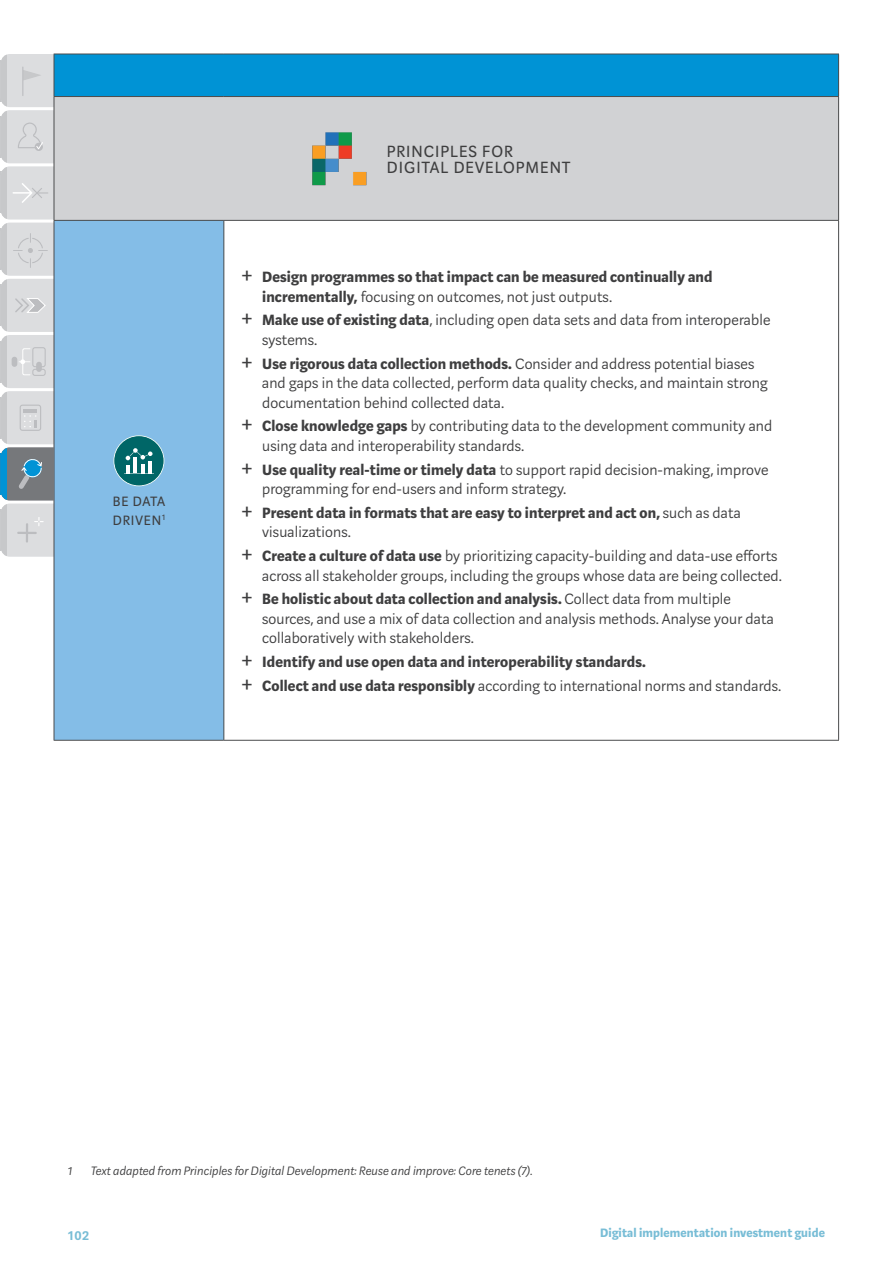
<style>
.page{position:relative;width:893px;height:1263px;background:#fff}
.page>*{position:absolute;margin:0;border:0;box-sizing:border-box;transform-origin:0 0}
.t1{font:18px/16.5px "Marat Sans";letter-spacing:.06em;color:#3e3e3f}
.t2{font:300 16.5px/19.5px "Marat Sans";letter-spacing:.01em;color:#3e3e3f}
.t3{font:700 16.5px/19.5px "Marat Sans";letter-spacing:.01em;color:#3e3e3f}
.Divider_Principles{font:15px/19.5px "Marat Sans";letter-spacing:.06em;color:#3e3e3f}
.t4{font:600 15px "Marat Sans";color:#78bdd6}
.DIIG_--_Footnotes{font:italic 300 13.5px "Marat Sans";letter-spacing:.01em;color:#3e3e3f}
.t5{font:700 13.5px "Marat Sans";letter-spacing:.01em;color:#78bdd6}
.s1{font-weight:300;font-size:27px}
.s2{font-weight:300}
.s3{font-size:27px}
.s4{font-weight:700}
</style>
<div class="page">
<hr style="left:0;top:172px;width:4px;height:41px;background:#c7c8ca">
<hr style="left:0;top:341px;width:4px;height:41px;background:#c7c8ca">
<hr style="left:0;top:509px;width:4px;height:42px;background:#c7c8ca">
<hr style="left:0;top:116px;width:4px;height:41px;background:#c7c8ca">
<hr style="left:0;top:285px;width:4px;height:41px;background:#c7c8ca">
<hr style="left:0;top:61px;width:4px;height:41px;background:#c7c8ca">
<hr style="left:0;top:229px;width:4px;height:41px;background:#c7c8ca">
<hr style="left:0;top:397px;width:4px;height:41px;background:#c7c8ca">
<svg style="left:0;top:453px;width:1px;height:42px"></svg>
<div style="left:54px;top:54px;width:785px;height:43px;background:#0093d5"></div>
<div style="left:54px;top:97px;width:785px;height:123px;background:#d1d2d4"></div>
<div style="left:54px;top:220px;width:170px;height:520px;background:#84bde7"></div>
<hr style="left:54px;top:54px;width:170px;height:1px;background:#4b4c4d">
<hr style="left:54px;top:54px;width:1px;height:42px;background:#4b4c4d">
<hr style="left:224px;top:54px;width:615px;height:1px;background:#4b4c4d">
<hr style="left:838px;top:54px;width:1px;height:42px;background:#4b4c4d">
<hr style="left:54px;top:96px;width:170px;height:1px;background:#4b4c4d">
<hr style="left:54px;top:97px;width:1px;height:123px;background:#4b4c4d">
<hr style="left:224px;top:96px;width:615px;height:1px;background:#4b4c4d">
<hr style="left:838px;top:97px;width:1px;height:123px;background:#4b4c4d">
<hr style="left:54px;top:220px;width:170px;height:1px;background:#4b4c4d">
<hr style="left:54px;top:221px;width:1px;height:519px;background:#4b4c4d">
<hr style="left:224px;top:220px;width:615px;height:1px;background:#4b4c4d">
<hr style="left:223px;top:221px;width:1px;height:519px;background:#4b4c4d">
<hr style="left:838px;top:221px;width:1px;height:519px;background:#4b4c4d">
<hr style="left:54px;top:740px;width:170px;height:1px;background:#4b4c4d">
<hr style="left:224px;top:740px;width:615px;height:1px;background:#4b4c4d">
<img style="left:313px;top:132px;width:54px;height:53px">
<div style="left:114px;top:436px;width:50px;height:50px;background:#006667;border-radius:50%"></div>
<div style="left:113px;top:435px;width:51px;height:51px;border:1px solid #fff;border-radius:50%"></div>
<svg style="left:124px;top:448px;width:30px;height:26px"></svg>
<svg style="left:1px;top:54px;width:53px;height:503px;background:#cdd1d4"></svg>
<p class="Divider_Principles" style="left:113px;top:492px;width:54px">BE DATA<br>DRIVEN<sup>1</sup></p>
<p class="t1" style="left:387px;top:143px;width:185px">PRINCIPLES FOR<br>DIGITAL DEVELOPMENT</p>
<p class="t3" style="left:262px;top:267px;width:452px;text-indent:-21px"><span class="s1">+</span> Design programmes so that impact can be measured continually and incrementally, <span class="s2">focusing on outcomes, not just outputs.</span></p>
<p class="t2" style="left:262px;top:311px;width:510px;text-indent:-21px"><span class="s3">+</span> <span class="s4">Make use of existing data</span>, including open data sets and data from interoperable systems.</p>
<p class="t2" style="left:262px;top:354px;width:507px;text-indent:-21px"><span class="s3">+</span> <span class="s4">Use rigorous data collection methods.</span> Consider and address potential biases and gaps in the data collected, perform data quality checks, and maintain strong documentation behind collected data.</p>
<p class="t2" style="left:262px;top:417px;width:512px;text-indent:-21px"><span class="s3">+</span> <span class="s4">Close knowledge gaps</span> by contributing data to the development community and using data and interoperability standards.</p>
<p class="t2" style="left:262px;top:460px;width:508px;text-indent:-21px"><span class="s3">+</span> <span class="s4">Use quality real-time or timely data</span> to support rapid decision-making, improve programming for end-users and inform strategy.</p>
<p class="t3" style="left:262px;top:503px;width:480px;text-indent:-21px"><span class="s1">+</span> Present data in formats that are easy to interpret and act on,<span class="s2">such as data visualizations.</span></p>
<p class="t2" style="left:241px;top:546px;width:543px;text-align:right"><span class="s3">+</span> <span class="s4">Create a culture of data use</span> by prioritizing capacity-building and data-use efforts across all stakeholder groups, including the groups whose data are being collected.</p>
<p class="t2" style="left:262px;top:590px;width:513px;text-indent:-21px"><span class="s3">+</span> <span class="s4">Be holistic about data collection and analysis.</span> Collect data from multiple sources, and use a mix of data collection and analysis methods. Analyse your data collaboratively with stakeholders.</p>
<p class="t3" style="left:241px;top:652px;width:407px"><span class="s1">+</span> Identify and use open data and interoperability standards.</p>
<p class="t2" style="left:241px;top:676px;width:542px"><span class="s3">+</span> <span class="s4">Collect and use data responsibly</span> according to international norms and standards.</p>
<p class="DIIG_--_Footnotes" style="left:68px;top:1164px;width:6px">1</p>
<p class="DIIG_--_Footnotes" style="left:91px;top:1164px;width:443px">Text adapted from Principles for Digital Development: Reuse and improve: Core tenets (7).</p>
<p class="t4" style="left:68px;top:1227px;width:22px">102</p>
<p class="t5" style="left:600px;top:1225px;width:226px">Digital implementation investment guide</p>
</div>
